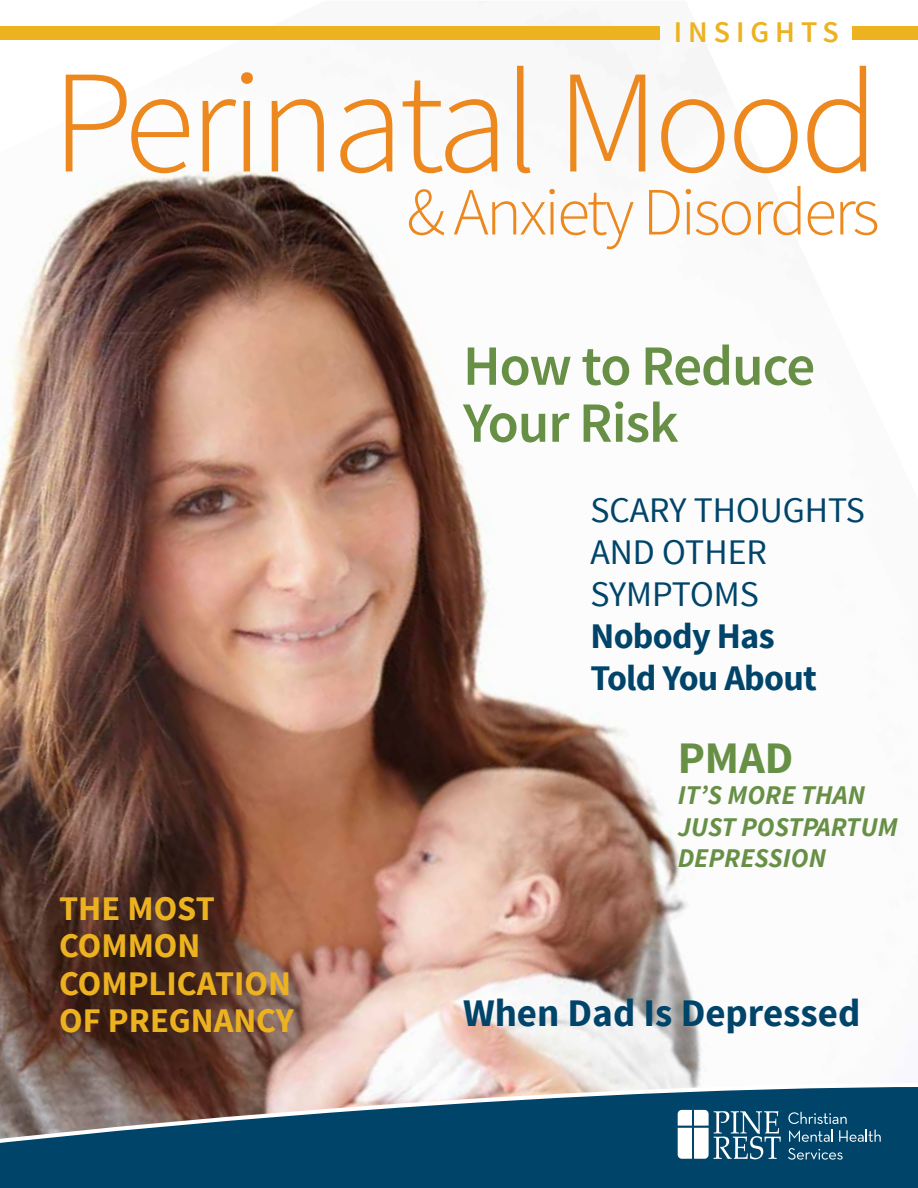
<style>
.page{position:relative;width:918px;height:1188px;background:#fff}
.page>*{position:absolute;margin:0;border:0;box-sizing:border-box;transform-origin:0 0}
.t1{font:300 147px "Source Sans Pro";letter-spacing:-.04em;color:#ec881d}
.t2{font:300 67.5px "Source Sans Pro";letter-spacing:-.04em;color:#ec881d}
.t3{font:600 57px/57px "Source Sans Pro";letter-spacing:-.02em;color:#679046}
.t4{font:700 45px "Source Sans Pro";color:#679046}
.t5{font:700 39px "Source Sans Pro";color:#00446a}
.t6{font:36px/42px "Source Sans Pro";color:#00446a}
.t7{font:700 36px/42px "Source Sans Pro";letter-spacing:-.02em;color:#00446a}
.t8{font:700 34.5px/37.5px "Source Sans Pro";color:#ecb21f}
.t9{font:600 30px "Source Sans Pro";letter-spacing:.2em;color:#ecb21f}
.t10{font:italic 700 27px/31.5px "Source Sans Pro";color:#679046}
</style>
<div class="page">
<img style="left:0;top:26px;width:704px;height:1057px">
<div style="left:0;top:26px;width:659px;height:14px;background:#ecb21f"></div>
<div style="left:852px;top:26px;width:66px;height:14px;background:#ecb21f"></div>
<div style="left:0;top:1154px;width:918px;height:34px;background:#00446a"></div>
<svg style="left:0;top:1083px;width:700px;height:4px"></svg>
<svg style="left:0;top:1087px;width:918px;height:73px;background:#386179"></svg>
<svg style="left:678px;top:1110px;width:103px;height:49px"></svg>
<svg style="left:788px;top:1112px;width:59px;height:12px"></svg>
<svg style="left:789px;top:1130px;width:44px;height:12px"></svg>
<svg style="left:839px;top:1130px;width:42px;height:12px"></svg>
<svg style="left:788px;top:1148px;width:55px;height:12px"></svg>
<p class="t9" style="left:674px;top:21px;width:166px">INSIGHTS</p>
<h1 class="t1" style="left:52px;top:66px;width:829px">Perinatal Mood</h1>
<h2 class="t2" style="left:406px;top:186px;width:475px">&amp; Anxiety Disorders</h2>
<h3 class="t3" style="left:463px;top:342px;width:354px">How to Reduce<br>Your Risk</h3>
<p class="t6" style="left:590px;top:492px;width:276px">SCARY THOUGHTS<br>AND OTHER<br>SYMPTOMS</p>
<p class="t7" style="left:590px;top:618px;width:228px">Nobody Has<br>Told You About</p>
<p class="t8" style="left:59px;top:892px;width:236px">THE MOST<br>COMMON<br>COMPLICATION<br>OF PREGNANCY</p>
<h3 class="t4" style="left:678px;top:740px;width:117px">PMAD</h3>
<p class="t10" style="left:678px;top:782px;width:221px">IT’S MORE THAN<br>JUST POSTPARTUM<br>DEPRESSION</p>
<p class="t5" style="left:463px;top:997px;width:399px">When Dad Is Depressed</p>
</div>
